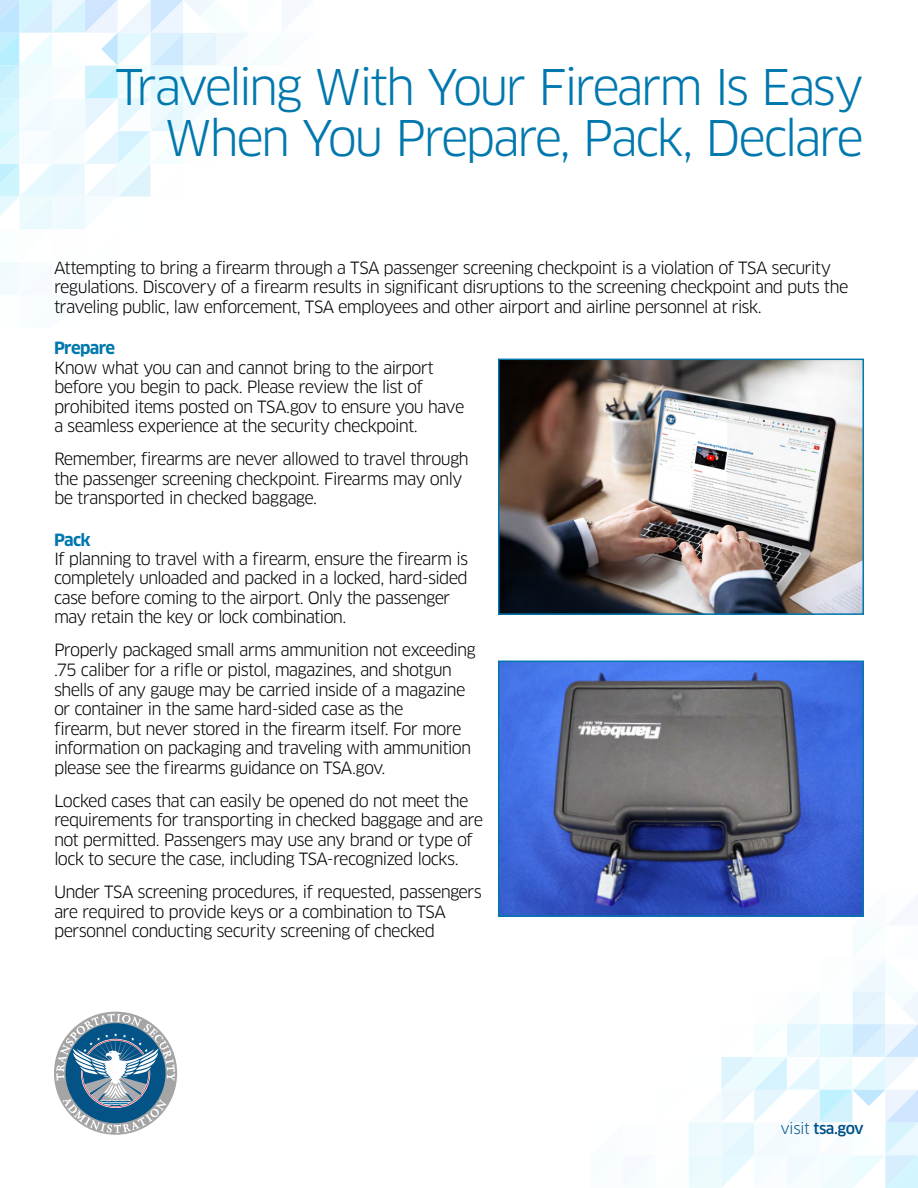
<style>
.page{position:relative;width:918px;height:1188px;background:#fff}
.page>*{position:absolute;margin:0;border:0;box-sizing:border-box;transform-origin:0 0}
.H1_-_Main_Header{font:48px/51px "Clan OT";letter-spacing:-.065em;color:#0078ae;text-align:right}
.Body{font:16.5px/19.5px "Clan OT";letter-spacing:-.05em;color:#000}
.Subheader_-_Light_Blue{font:700 16.5px "Clan OT";letter-spacing:-.045em;color:#0078ae}
.Footer_blue{font:500 15px "Clan OT";letter-spacing:-.035em;color:#005288}
.s1{font-weight:400}
</style>
<div class="page">
<svg style="left:689px;top:959px;width:229px;height:229px"></svg>
<svg style="left:0;top:0;width:248px;height:295px"></svg>
<img style="left:501px;top:362px;width:360px;height:250px">
<div style="left:498px;top:359px;width:366px;height:256px;border:2px solid #0078ae"></div>
<img style="left:501px;top:664px;width:360px;height:250px">
<div style="left:498px;top:661px;width:366px;height:256px;border:2px solid #0078ae"></div>
<svg style="left:54px;top:1012px;width:123px;height:123px"></svg>
<h1 class="H1_-_Main_Header" style="left:116px;top:62px;width:750px">Traveling With Your Firearm Is Easy<br>When You Prepare, Pack, Declare</h1>
<p class="Body" style="left:54px;top:258px;width:796px">Attempting to bring a firearm through a TSA passenger screening checkpoint is a violation of TSA security regulations. Discovery of a firearm results in significant disruptions to the screening checkpoint and puts the traveling public, law enforcement, TSA employees and other airport and airline personnel at risk.</p>
<h2 class="Subheader_-_Light_Blue" style="left:54px;top:339px;width:63px">Prepare</h2>
<p class="Body" style="left:54px;top:358px;width:412px">Know what you can and cannot bring to the airport before you begin to pack. Please review the list of prohibited items posted on TSA.gov to ensure you have a seamless experience at the security checkpoint.</p>
<p class="Body" style="left:54px;top:449px;width:416px">Remember, firearms are never allowed to travel through the passenger screening checkpoint. Firearms may only be transported in checked baggage.</p>
<h2 class="Subheader_-_Light_Blue" style="left:54px;top:530px;width:38px">Pack</h2>
<p class="Body" style="left:54px;top:549px;width:416px">If planning to travel with a firearm, ensure the firearm is completely unloaded and packed in a locked, hard-sided case before coming to the airport. Only the passenger may retain the key or lock combination.</p>
<p class="Body" style="left:54px;top:641px;width:423px">Properly packaged small arms ammunition not exceeding .75 caliber for a rifle or pistol, magazines, and shotgun shells of any gauge may be carried inside of a magazine or container in the same hard-sided case as the<br>firearm, but never stored in the firearm itself. For more information on packaging and traveling with ammunition please see the firearms guidance on TSA.gov.</p>
<p class="Body" style="left:54px;top:791px;width:431px">Locked cases that can easily be opened do not meet the requirements for transporting in checked baggage and are not permitted. Passengers may use any brand or type of lock to secure the case, including TSA-recognized locks.</p>
<p class="Body" style="left:54px;top:882px;width:429px">Under TSA screening procedures, if requested, passengers are required to provide keys or a combination to TSA personnel conducting security screening of checked</p>
<p class="Footer_blue" style="left:780px;top:1120px;width:85px"><span class="s1">visit</span> tsa.gov</p>
</div>
